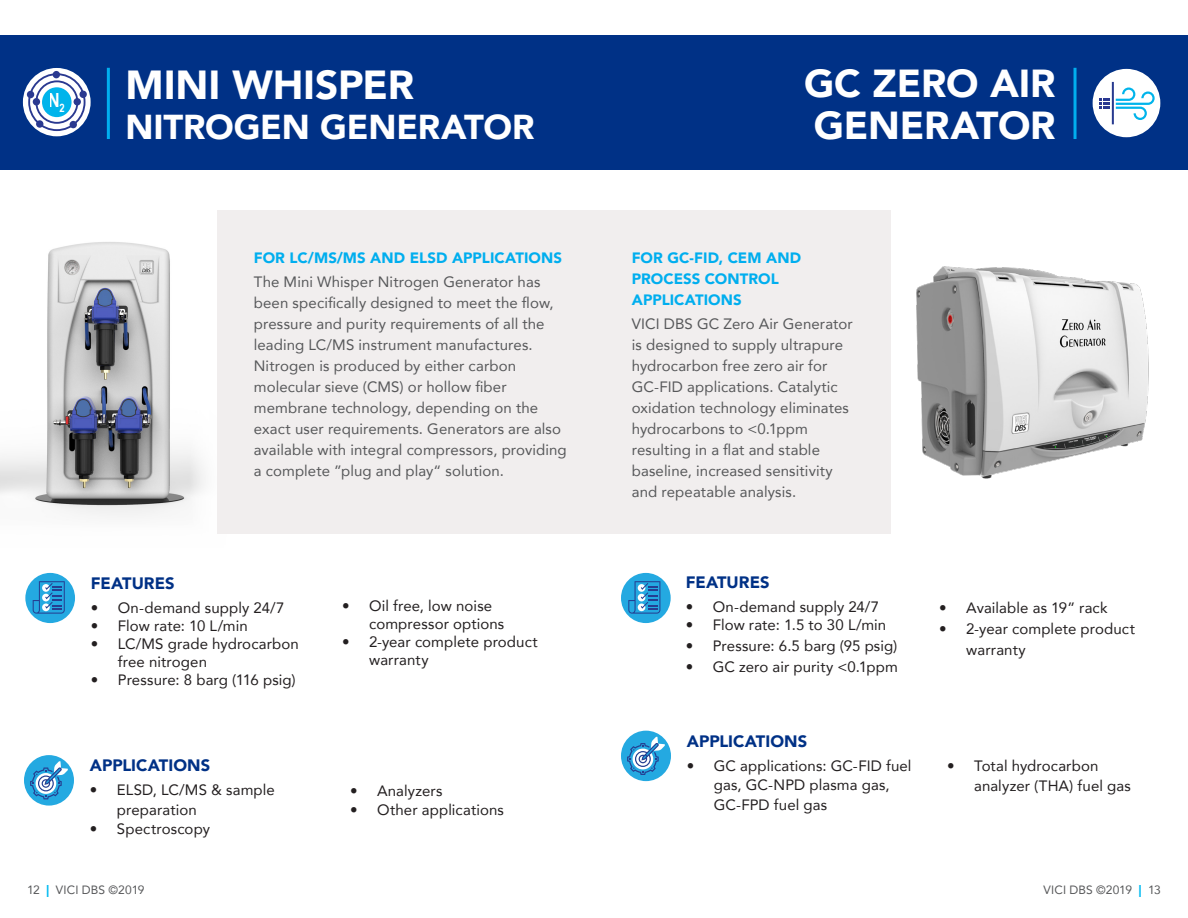
<style>
.page{position:relative;width:1188px;height:918px;background:#fff}
.page>*{position:absolute;margin:0;border:0;box-sizing:border-box;transform-origin:0 0}
.t1{font:900 40.5px "Avenir";letter-spacing:-.005em;color:#fff}
.t2{font:900 39px/42px "Avenir";letter-spacing:-.005em;color:#fff}
.t3{font:900 34.5px "Avenir";letter-spacing:-.005em;color:#fff}
.t4{font:700 19.8px "Arial Narrow";color:#fff}
.t5{font:900 16.5px "Avenir";color:#003186}
.t6{font:15px/21px "Avenir";letter-spacing:.005em;color:#57585a}
.t7{font:15px/19.5px "Avenir";letter-spacing:.01em;color:#231f20}
.t8{font:900 15px/21px "Avenir";letter-spacing:.005em;color:#00aeef}
.t9{font:12px "Avenir";letter-spacing:.01em;color:#57585a}
.s1{font-weight:900;color:#00baf1}
</style>
<div class="page">
<img style="left:916px;top:266px;width:233px;height:213px">
<img style="left:0;top:242px;width:205px;height:275px">
<div style="left:0;top:36px;width:1188px;height:134px;background:#003186"></div>
<hr style="left:107px;top:68px;width:3px;height:71px;background:#00aeef">
<hr style="left:1074px;top:68px;width:3px;height:71px;background:#00aeef">
<div style="left:1093px;top:69px;width:67px;height:68px;background:#fff;border-radius:50%"></div>
<svg style="left:1099px;top:99px;width:11px;height:10px"></svg>
<svg style="left:1116px;top:87px;width:39px;height:33px"></svg>
<hr style="left:1112px;top:82px;width:2px;height:42px;background:#283a8f">
<div style="left:621px;top:573px;width:50px;height:50px;background:#24a9e1;border-radius:50%"></div>
<svg style="left:628px;top:581px;width:32px;height:33px"></svg>
<div style="left:217px;top:210px;width:674px;height:324px;background:#f1eeee"></div>
<svg style="left:23px;top:68px;width:68px;height:68px;background:#dfe2ee"></svg>
<div style="left:28px;top:73px;width:58px;height:58px;border:2px solid #2a3990;border-radius:50%"></div>
<div style="left:35px;top:80px;width:43px;height:44px;border:2px solid #2a3990;border-radius:50%"></div>
<div style="left:42px;top:87px;width:30px;height:30px;background:#00b4eb;border-radius:50%"></div>
<div style="left:33px;top:98px;width:7px;height:7px;background:#2a3990;border-radius:50%"></div>
<div style="left:70px;top:121px;width:7px;height:7px;background:#2a3990;border-radius:50%"></div>
<div style="left:79px;top:91px;width:8px;height:7px;background:#2a3990;border-radius:50%"></div>
<div style="left:53px;top:71px;width:7px;height:7px;background:#2a3990;border-radius:50%"></div>
<div style="left:27px;top:91px;width:7px;height:7px;background:#2a3990;border-radius:50%"></div>
<div style="left:36px;top:120px;width:7px;height:8px;background:#2a3990;border-radius:50%"></div>
<div style="left:74px;top:98px;width:7px;height:7px;background:#2a3990;border-radius:50%"></div>
<div style="left:25px;top:573px;width:50px;height:50px;background:#24a9e1;border-radius:50%"></div>
<svg style="left:33px;top:581px;width:32px;height:33px"></svg>
<div style="left:24px;top:755px;width:50px;height:51px;background:#24a9e1;border-radius:50%"></div>
<svg style="left:30px;top:761px;width:38px;height:38px"></svg>
<div style="left:621px;top:731px;width:50px;height:50px;background:#24a9e1;border-radius:50%"></div>
<svg style="left:627px;top:737px;width:38px;height:38px"></svg>
<h3 class="t4" style="left:49px;top:85px;width:17px">N<sub>2</sub></h3>
<h1 class="t1" style="left:126px;top:50px;width:290px">MINI WHISPER</h1>
<h3 class="t3" style="left:126px;top:97px;width:410px">NITROGEN GENERATOR</h3>
<p class="t8" style="left:254px;top:247px;width:310px">FOR LC/MS/MS AND ELSD APPLICATIONS</p>
<p class="t6" style="left:254px;top:271px;width:314px">The Mini Whisper Nitrogen Generator has been specifically designed to meet the flow, pressure and purity requirements of all the leading LC/MS instrument manufactures.<br>Nitrogen is produced by either carbon molecular sieve (CMS) or hollow fiber membrane technology, depending on the exact user requirements. Generators are also available with integral compressors, providing a complete ”plug and play“ solution.</p>
<p class="t5" style="left:91px;top:570px;width:85px">FEATURES</p>
<p class="t7" style="left:91px;top:598px;width:195px">• On-demand supply 24/7</p>
<p class="t7" style="left:91px;top:616px;width:158px">• Flow rate: 10 L/min</p>
<p class="t7" style="left:118px;top:635px;width:183px;line-height:18px;text-indent:-27px">• LC/MS grade hydrocarbon free nitrogen</p>
<p class="t7" style="left:91px;top:670px;width:206px">• Pressure: 8 barg (116 psig)</p>
<p class="t5" style="left:90px;top:751px;width:122px">APPLICATIONS</p>
<p class="t7" style="left:117px;top:780px;width:160px;text-indent:-27px">• ELSD, LC/MS &amp; sample preparation</p>
<p class="t7" style="left:90px;top:819px;width:122px">• Spectroscopy</p>
<p class="t7" style="left:369px;top:597px;width:137px;line-height:18px;text-indent:-27px">• Oil free, low noise compressor options</p>
<p class="t7" style="left:369px;top:633px;width:170px;line-height:18px;text-indent:-27px">• 2-year complete product warranty</p>
<p class="t7" style="left:350px;top:780px;width:94px">• Analyzers</p>
<p class="t7" style="left:350px;top:800px;width:155px">• Other applications</p>
<h2 class="t2" style="left:804px;top:61px;width:253px">GC ZERO AIR<br>GENERATOR</h2>
<p class="t8" style="left:632px;top:247px;width:171px">FOR GC-FID, CEM AND<br>PROCESS CONTROL<br>APPLICATIONS</p>
<p class="t6" style="left:632px;top:313px;width:223px">VICI DBS GC Zero Air Generator is designed to supply ultrapure hydrocarbon free zero air for<br>GC-FID applications. Catalytic oxidation technology eliminates hydrocarbons to &lt;0.1ppm resulting in a flat and stable baseline, increased sensitivity and repeatable analysis.</p>
<p class="t5" style="left:686px;top:569px;width:85px">FEATURES</p>
<p class="t7" style="left:686px;top:597px;width:195px">• On-demand supply 24/7</p>
<p class="t7" style="left:686px;top:615px;width:202px">• Flow rate: 1.5 to 30 L/min</p>
<p class="t7" style="left:686px;top:636px;width:213px">• Pressure: 6.5 barg (95 psig)</p>
<p class="t7" style="left:686px;top:657px;width:214px">• GC zero air purity &lt;0.1ppm</p>
<p class="t7" style="left:939px;top:597px;width:170px">• Available as 19” rack</p>
<p class="t7" style="left:966px;top:617px;width:170px;line-height:21px;text-indent:-27px">• 2-year complete product warranty</p>
<p class="t5" style="left:687px;top:727px;width:122px">APPLICATIONS</p>
<p class="t7" style="left:714px;top:755px;width:199px;text-indent:-27px">• GC applications: GC-FID fuel gas, GC-NPD plasma gas,<br>GC-FPD fuel gas</p>
<p class="t7" style="left:974px;top:756px;width:158px;text-indent:-27px">• Total hydrocarbon analyzer (THA) fuel gas</p>
<p class="t9" style="left:27px;top:880px;width:119px">12 <span class="s1">|</span> VICI DBS ©2019</p>
<p class="t9" style="left:1043px;top:880px;width:119px">VICI DBS ©2019 <span class="s1">|</span> 13</p>
</div>
